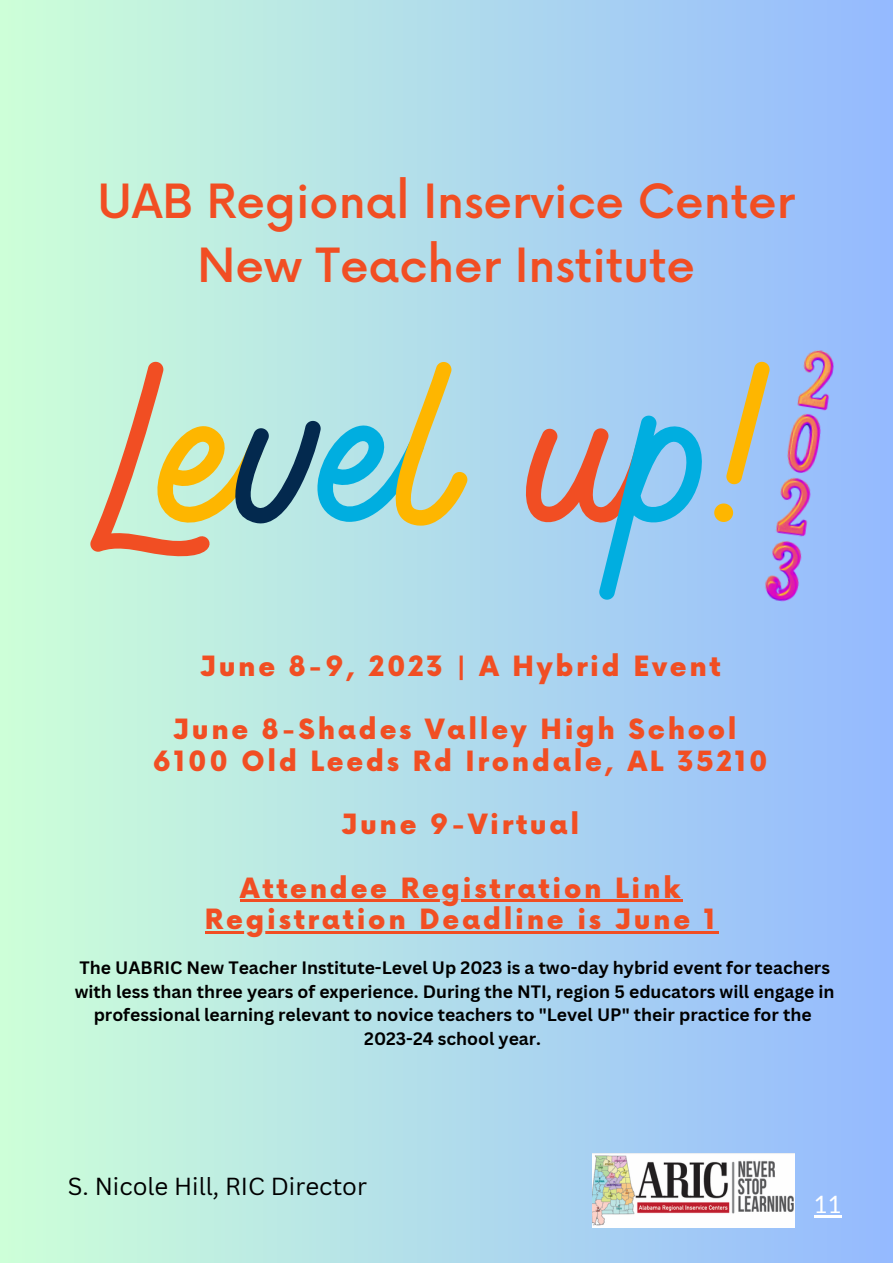
<style>
.page{position:relative;width:893px;height:1264px;background:#fff}
.page>*{position:absolute;margin:0;border:0;box-sizing:border-box;transform-origin:0 0}
.t1{font:500 45.9px "Now";color:#f14e23}
.t2{font:900 27.15px "Now";letter-spacing:.1em;color:#f14e23}
.t3{font:24px "Canva Sans";color:#000}
.t4{font:24px "Lato";color:#fff}
.t5{font:700 17.55px/23.5px "Canva Sans";color:#000;text-align:center}
</style>
<div class="page">
<div style="left:0;top:0;width:892px;height:1262px;background:linear-gradient(to right,#cdffd8,#94baff)"></div>
<img style="left:592px;top:1153px;width:202px;height:74px">
<img style="left:637px;top:236px;width:255px;height:432px">
<svg style="left:505px;top:362px;width:264px;height:237px;background:#9ec1db"></svg>
<svg style="left:90px;top:362px;width:377px;height:206px;background:#b3cfbb"></svg>
<hr style="left:240px;top:899px;width:443px;height:3px;background:#f14e23">
<hr style="left:205px;top:931px;width:513px;height:2px;background:#f14e23">
<hr style="left:813px;top:1215px;width:28px;height:2px;background:#fff">
<p class="t1" style="left:98px;top:177px;width:699px">UAB Regional Inservice Center</p>
<p class="t1" style="left:197px;top:241px;width:499px">New Teacher Institute</p>
<p class="t2" style="left:200px;top:651px;width:522px">June 8-9, 2023 | A Hybrid Event</p>
<p class="t2" style="left:173px;top:714px;width:565px">June 8-Shades Valley High School</p>
<p class="t2" style="left:153px;top:746px;width:616px">6100 Old Leeds Rd Irondale, AL 35210</p>
<p class="t2" style="left:341px;top:809px;width:240px">June 9-Virtual</p>
<p class="t2" style="left:240px;top:873px;width:441px">Attendee Registration Link</p>
<p class="t2" style="left:205px;top:905px;width:512px">Registration Deadline is June 1</p>
<p class="t5" style="left:75px;top:955px;width:761px">The UABRIC New Teacher Institute-Level Up 2023 is a two-day hybrid event for teachers with less than three years of experience. During the NTI, region 5 educators will engage in professional learning relevant to novice teachers to "Level UP" their practice for the</p>
<p class="t5" style="left:364px;top:1026px;width:178px">2023-24 school year.</p>
<p class="t3" style="left:68px;top:1169px;width:301px">S. Nicole Hill, RIC Director</p>
<p class="t4" style="left:813px;top:1189px;width:29px">11</p>
</div>
